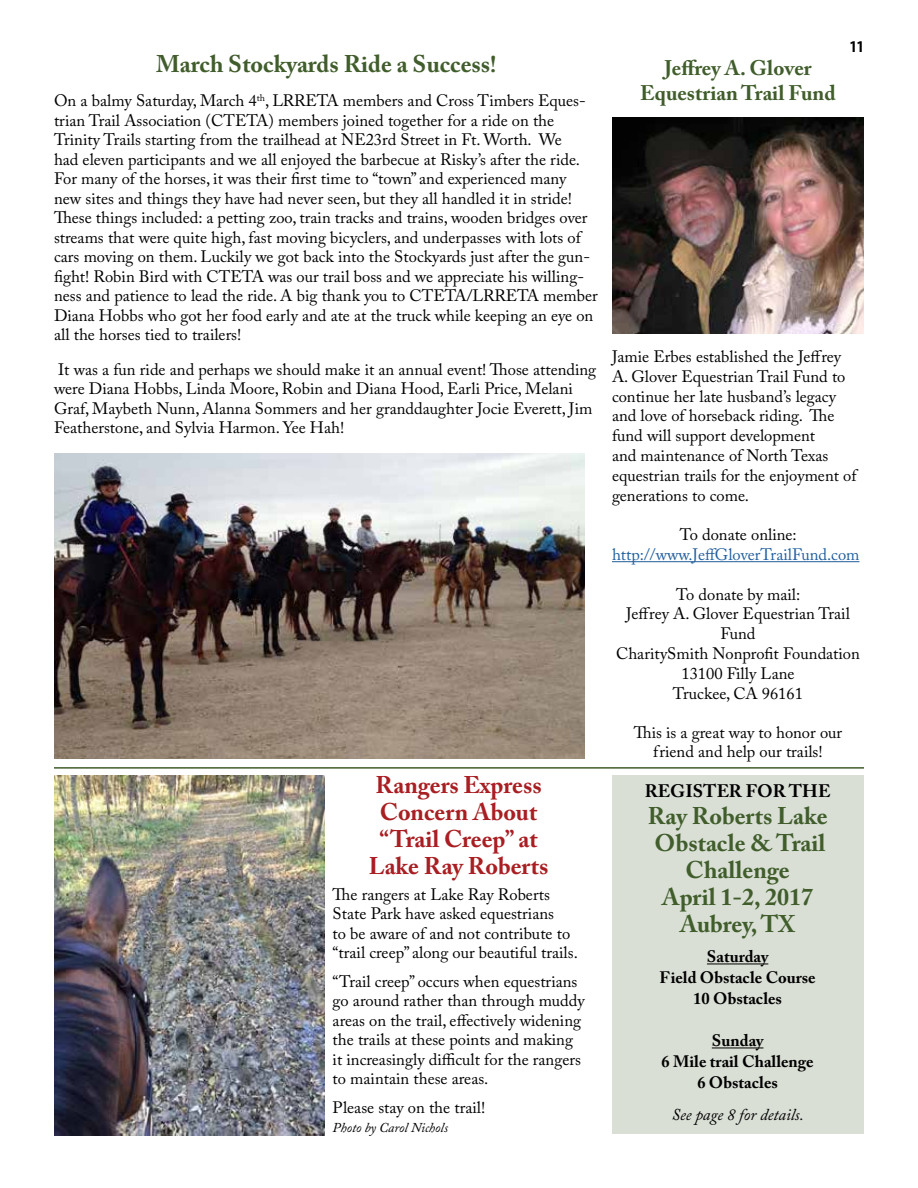
<style>
.page{position:relative;width:918px;height:1188px;background:#fff}
.page>*{position:absolute;margin:0;border:0;box-sizing:border-box;transform-origin:0 0}
.t1{font:700 24px/27px "Adobe Caslon Pro";color:#405d2b;text-align:center}
.t2{font:700 24px/27px "Adobe Caslon Pro";color:#a91e22;text-align:center}
.t3{font:700 21px/25.2px "Adobe Caslon Pro";color:#405d2b;text-align:center}
.t4{font:700 18px "Adobe Caslon Pro";color:#000}
.t5{font:16.5px/19.5px "Adobe Caslon Pro";color:#000}
.t6{font:700 16.5px/21px "Adobe Caslon Pro";color:#000;text-align:center}
.t7{font:16.5px "Adobe Caslon Pro";color:#215e9e}
.t8{font:italic 16.5px "Adobe Caslon Pro";color:#000}
.t9{font:700 condensed 16.5px "Myriad Pro";color:#000}
.t10{font:italic 13.5px "Adobe Caslon Pro";color:#000}
</style>
<div class="page">
<hr style="left:612px;top:561px;width:247px;height:1px;background:#215e9e">
<img style="left:612px;top:118px;width:252px;height:215px">
<img style="left:54px;top:454px;width:531px;height:304px">
<hr style="left:54px;top:767px;width:810px;height:2px;background:#405d2b">
<img style="left:54px;top:775px;width:270px;height:360px">
<div style="left:612px;top:775px;width:252px;height:359px;background:#d9dfd5"></div>
<hr style="left:707px;top:964px;width:61px;height:1px;background:#000">
<hr style="left:712px;top:1048px;width:51px;height:1px;background:#000">
<h1 class="t1" style="left:156px;top:50px;width:342px">March Stockyards Ride a Success!</h1>
<p class="t5" style="left:54px;top:91px;width:545px">On a balmy Saturday, March 4<sup>th</sup>, LRRETA members and Cross Timbers Eques&shy;trian Trail Association (CTETA) members joined together for a ride on the Trinity Trails starting from the trailhead at NE23rd Street in Ft. Worth. We<br>had eleven participants and we all enjoyed the barbecue at Risky’s after the ride.<br>For many of the horses, it was their first time to “town” and experienced many new sites and things they have had never seen, but they all handled it in stride!<br>These things included: a petting zoo, train tracks and trains, wooden bridges over streams that were quite high, fast moving bicyclers, and underpasses with lots of cars moving on them. Luckily we got back into the Stockyards just after the gun&shy;fight! Robin Bird with CTETA was our trail boss and we appreciate his willing&shy;ness and patience to lead the ride. A big thank you to CTETA/LRRETA member Diana Hobbs who got her food early and ate at the truck while keeping an eye on all the horses tied to trailers!</p>
<p class="t5" style="left:54px;top:359px;width:544px">It was a fun ride and perhaps we should make it an annual event! Those attending were Diana Hobbs, Linda Moore, Robin and Diana Hood, Earli Price, Melani Graf, Maybeth Nunn, Alanna Sommers and her granddaughter Jocie Everett, Jim Featherstone, and Sylvia Harmon. Yee Hah!</p>
<h1 class="t2" style="left:369px;top:771px;width:181px">Rangers Express<br>Concern About “Trail Creep” at<br>Lake Ray Roberts</h1>
<p class="t5" style="left:333px;top:884px;width:247px">The rangers at Lake Ray Roberts State Park have asked equestrians<br>to be aware of and not contribute to “trail creep” along our beautiful trails.</p>
<p class="t5" style="left:333px;top:971px;width:254px">“Trail creep” occurs when equestrians go around rather than through muddy areas on the trail, effectively widening the trails at these points and making it increasingly difficult for the rangers to maintain these areas.</p>
<p class="t5" style="left:333px;top:1097px;width:154px">Please stay on the trail!</p>
<p class="t10" style="left:333px;top:1120px;width:117px">Photo by Carol Nichols</p>
<p class="t3" style="left:640px;top:55px;width:197px">Jeffrey A. Glover<br>Equestrian Trail Fund</p>
<p class="t9" style="left:850px;top:36px;width:16px">11</p>
<p class="t5" style="left:612px;top:346px;width:246px">Jamie Erbes established the Jeffrey<br>A. Glover Equestrian Trail Fund to continue her late husband’s legacy and love of horseback riding. The fund will support development<br>and maintenance of North Texas equestrian trails for the enjoyment of generations to come.</p>
<p class="t5" style="left:680px;top:525px;width:118px">To donate online:</p>
<p class="t7" style="left:612px;top:545px;width:249px">http://www.JeffGloverTrailFund.com</p>
<p class="t5" style="left:616px;top:584px;width:245px;text-align:center">To donate by mail:<br>Jeffrey A. Glover Equestrian Trail<br>Fund<br>CharitySmith Nonprofit Foundation<br>13100 Filly Lane<br>Truckee, CA 96161</p>
<p class="t5" style="left:634px;top:722px;width:210px;text-align:center">This is a great way to honor our friend and help our trails!</p>
<p class="t4" style="left:645px;top:781px;width:187px">REGISTER FOR THE</p>
<h1 class="t1" style="left:648px;top:803px;width:181px">Ray Roberts Lake<br>Obstacle &amp; Trail<br>Challenge<br>April 1-2, 2017<br>Aubrey, TX</h1>
<p class="t6" style="left:660px;top:946px;width:158px">Saturday<br>Field Obstacle Course<br>10 Obstacles</p>
<p class="t6" style="left:662px;top:1030px;width:153px">Sunday<br>6 Mile trail Challenge<br>6 Obstacles</p>
<p class="t8" style="left:672px;top:1104px;width:134px">See page 8 for details.</p>
</div>
